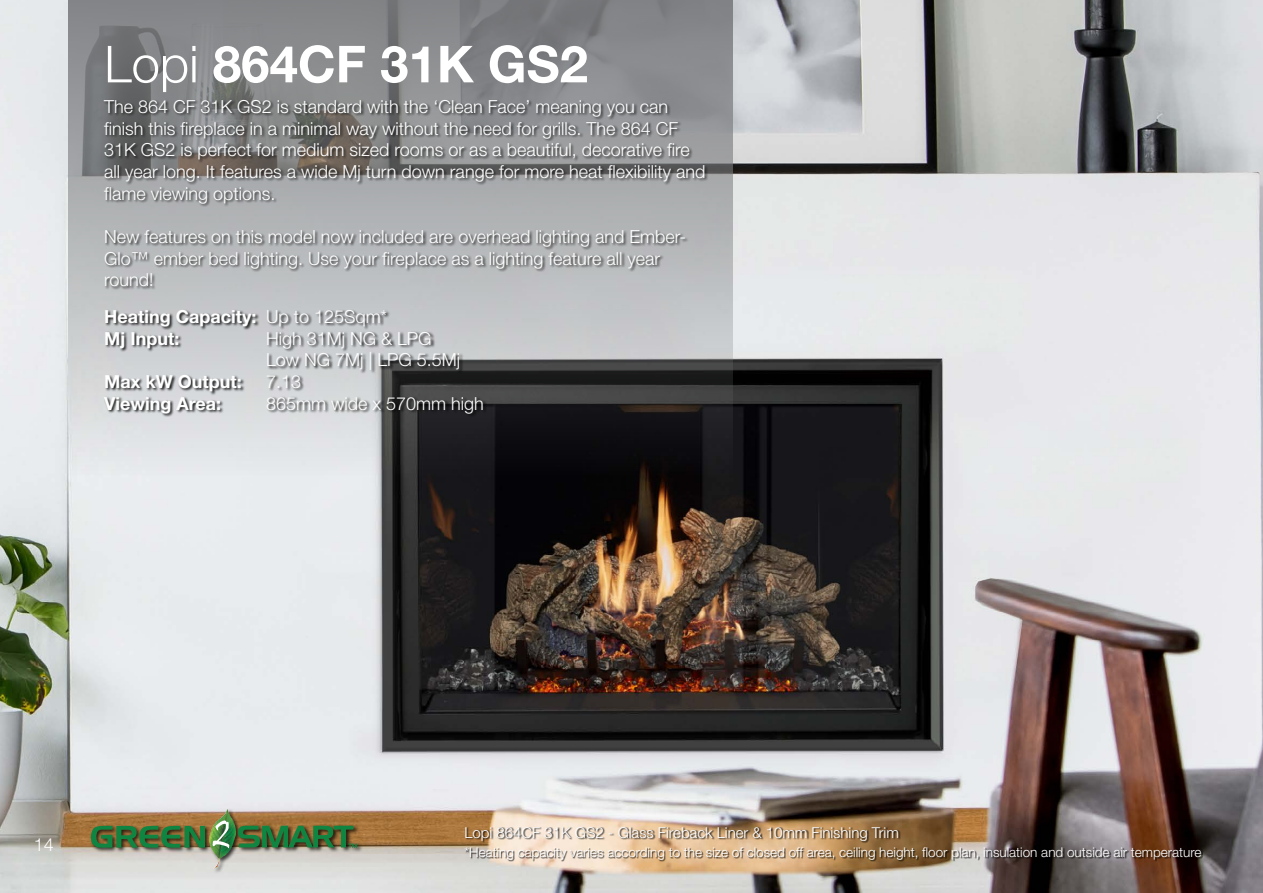
<style>
.page{position:relative;width:1263px;height:893px;background:#fff}
.page>*{position:absolute;margin:0;border:0;box-sizing:border-box;transform-origin:0 0}
.t1{font:700 51px "Helvetica Neue LT Std";color:#fff}
.t2{font:300 18px/21.6px "Helvetica Neue LT Std";color:#fff}
.t3{font:700 18px/21.6px "Helvetica Neue LT Std";color:#fff}
.t4{font:300 15px "Helvetica Neue LT Std";color:#fff}
.t5{font:300 13.5px "Helvetica Neue LT Std";color:#fff}
.s1{font-weight:300}
</style>
<div class="page">
<img style="left:0;top:0;width:1263px;height:893px">
<div style="left:90px;top:808px;width:273px;height:66px;background:#000;opacity:.75"></div>
<svg style="left:91px;top:825px;width:114px;height:23px;background:#436e39"></svg>
<svg style="left:238px;top:825px;width:119px;height:23px;background:#436b37"></svg>
<img style="left:209px;top:809px;width:18px;height:59px">
<svg style="left:212px;top:820px;width:18px;height:28px"></svg>
<svg style="left:68px;top:0;width:664px;height:476px;background:#87888a"></svg>
<div style="left:103px;top:100px;width:606px;height:190px;background:#000;opacity:.75"></div>
<div style="left:103px;top:309px;width:384px;height:109px;background:#000;opacity:.88"></div>
<div style="left:465px;top:848px;width:738px;height:13px;background:#000;opacity:.75"></div>
<div style="left:466px;top:827px;width:435px;height:16px;background:#000;opacity:.93"></div>
<h1 class="t1" style="left:104px;top:33px;width:485px"><span class="s1">Lopi</span> 864CF 31K GS2</h1>
<p class="t2" style="left:104px;top:96px;width:603px">The 864 CF 31K GS2 is standard with the ‘Clean Face’ meaning you can finish this fireplace in a minimal way without the need for grills. The 864 CF 31K GS2 is perfect for medium sized rooms or as a beautiful, decorative fire all year long. It features a wide Mj turn down range for more heat flexibility and flame viewing options.</p>
<p class="t2" style="left:104px;top:225px;width:583px">New features on this model now included are overhead lighting and Ember-<br>Glo™ ember bed lighting. Use your fireplace as a lighting feature all year round!</p>
<p class="t3" style="left:104px;top:306px;width:285px">Heating Capacity: <span class="s1">Up to 125Sqm*<br></span>Mj Input:</p>
<p class="t2" style="left:266px;top:327px;width:196px">High 31Mj NG &amp; LPG<br>Low NG 7Mj | LPG 5.5Mj</p>
<p class="t3" style="left:104px;top:370px;width:139px">Max kW Output:</p>
<p class="t2" style="left:266px;top:370px;width:37px">7.13</p>
<p class="t3" style="left:104px;top:392px;width:118px">Viewing Area:</p>
<p class="t2" style="left:266px;top:392px;width:219px">865mm wide x 570mm high</p>
<p class="t2" style="left:34px;top:833px;width:22px">14</p>
<p class="t4" style="left:464px;top:824px;width:436px">Lopi 864CF 31K GS2 - Glass Fireback Liner &amp; 10mm Finishing Trim</p>
<p class="t5" style="left:464px;top:844px;width:738px">*Heating capacity varies according to the size of closed off area, ceiling height, floor plan, insulation and outside air temperature</p>
</div>
